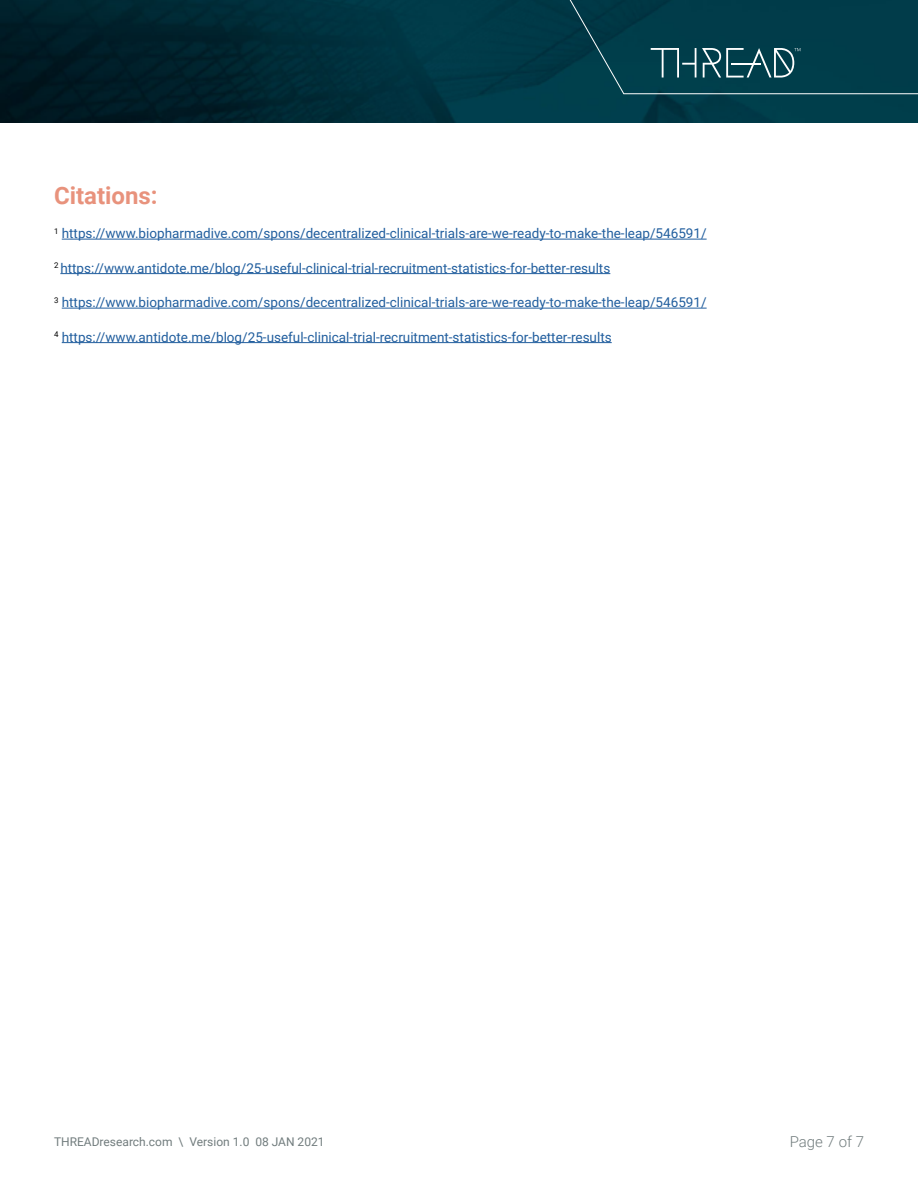
<style>
.page{position:relative;width:918px;height:1188px;background:#fff}
.page>*{position:absolute;margin:0;border:0;box-sizing:border-box;transform-origin:0 0}
.t1{font:700 24px "Roboto";color:#e8927c}
.t2{font:300 15px "Roboto";color:#717c7d}
.t3{font:13.5px "Roboto";color:#215e9e}
.t4{font:12px "Roboto";color:#717c7d}
</style>
<div class="page">
<img style="left:0;top:0;width:918px;height:122px">
<svg style="left:539px;top:0;width:379px;height:94px;background:#09424f"></svg>
<hr style="left:62px;top:239px;width:645px;height:1px;background:#215e9e">
<hr style="left:60px;top:273px;width:550px;height:1px;background:#215e9e">
<hr style="left:62px;top:308px;width:645px;height:1px;background:#215e9e">
<hr style="left:62px;top:342px;width:550px;height:1px;background:#215e9e">
<h1 class="t1" style="left:54px;top:178px;width:105px">Citations:</h1>
<p class="t3" style="left:54px;top:224px;width:654px"><sup>1</sup> https://www.biopharmadive.com/spons/decentralized-clinical-trials-are-we-ready-to-make-the-leap/546591/</p>
<p class="t3" style="left:54px;top:258px;width:558px"><sup>2</sup> https://www.antidote.me/blog/25-useful-clinical-trial-recruitment-statistics-for-better-results</p>
<p class="t3" style="left:54px;top:293px;width:654px"><sup>3</sup> https://www.biopharmadive.com/spons/decentralized-clinical-trials-are-we-ready-to-make-the-leap/546591/</p>
<p class="t3" style="left:54px;top:327px;width:559px"><sup>4</sup> https://www.antidote.me/blog/25-useful-clinical-trial-recruitment-statistics-for-better-results</p>
<p class="t4" style="left:54px;top:1134px;width:272px">THREADresearch.com \ Version 1.0 08 JAN 2021</p>
<p class="t2" style="left:790px;top:1131px;width:76px">Page 7 of 7</p>
</div>
